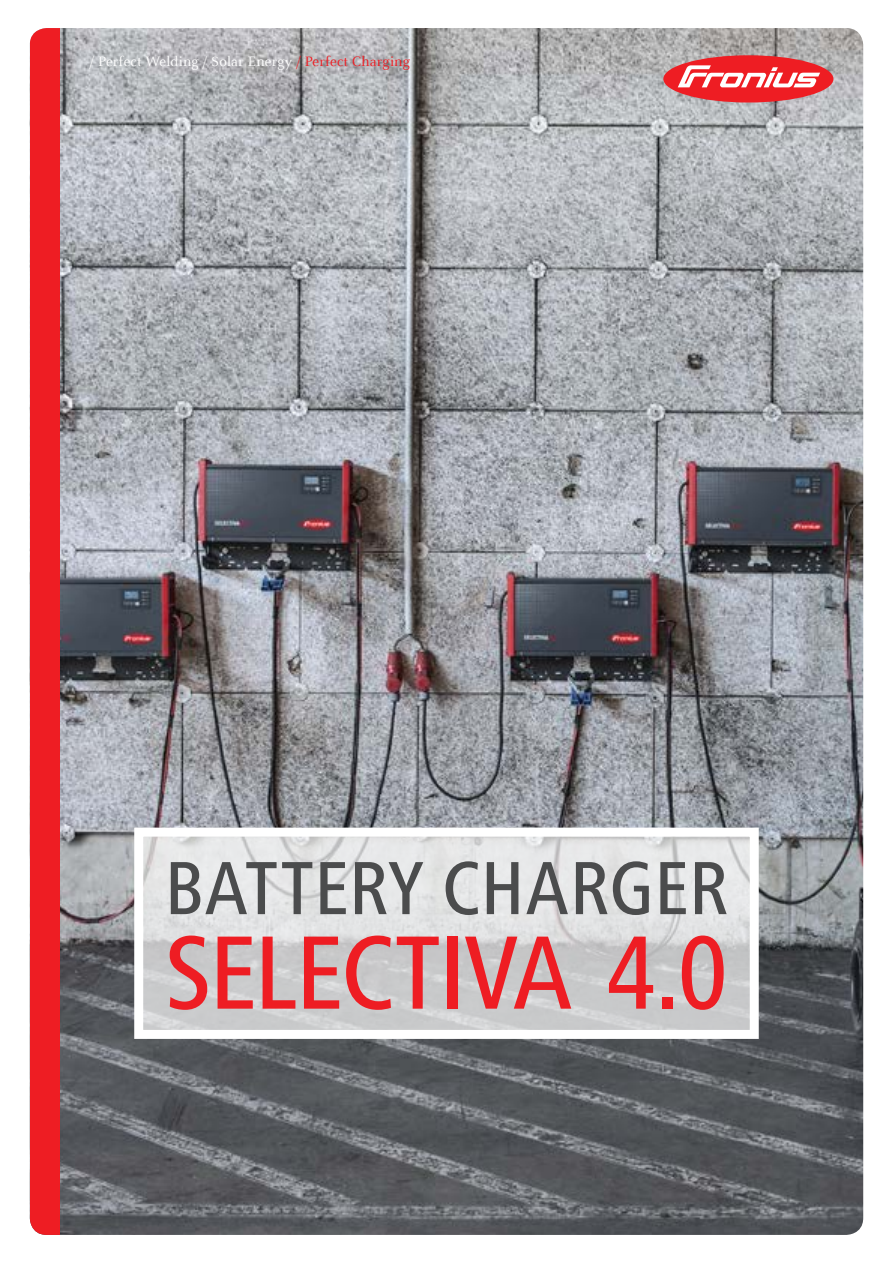
<style>
.page{position:relative;width:893px;height:1263px;background:#fff}
.page>*{position:absolute;margin:0;border:0;box-sizing:border-box;transform-origin:0 0}
.t1{font:500 condensed 108px "Frutiger Next LTW1 G";letter-spacing:-.025em;color:#ee1d23}
.t2{font:500 condensed 78px "Frutiger Next LTW1 G";letter-spacing:.005em;color:#4b4c4d}
.t3{font:15px "Celeste Offc Pro";letter-spacing:.01em;color:#fff}
.s1{color:#ee1d23}
</style>
<div class="page">
<img style="left:60px;top:28px;width:803px;height:1207px">
<div style="left:30px;top:28px;width:30px;height:1207px;background:#ee1d23"></div>
<div style="left:663px;top:55px;width:170px;height:48px;background:#ee1d23;border-radius:50%"></div>
<svg style="left:678px;top:65px;width:142px;height:22px"></svg>
<svg style="left:144px;top:838px;width:605px;height:191px;background:#d7d8d9"></svg>
<div style="left:134px;top:828px;width:625px;height:211px;border:9px solid #fff"></div>
<p class="t3" style="left:90px;top:52px;width:322px">/ Perfect Welding / Solar Energy <span class="s1">/ Perfect Charging</span></p>
<h2 class="t2" style="left:164px;top:843px;width:565px">BATTERY CHARGER</h2>
<h1 class="t1" style="left:164px;top:911px;width:565px">SELECTIVA 4.0</h1>
</div>
